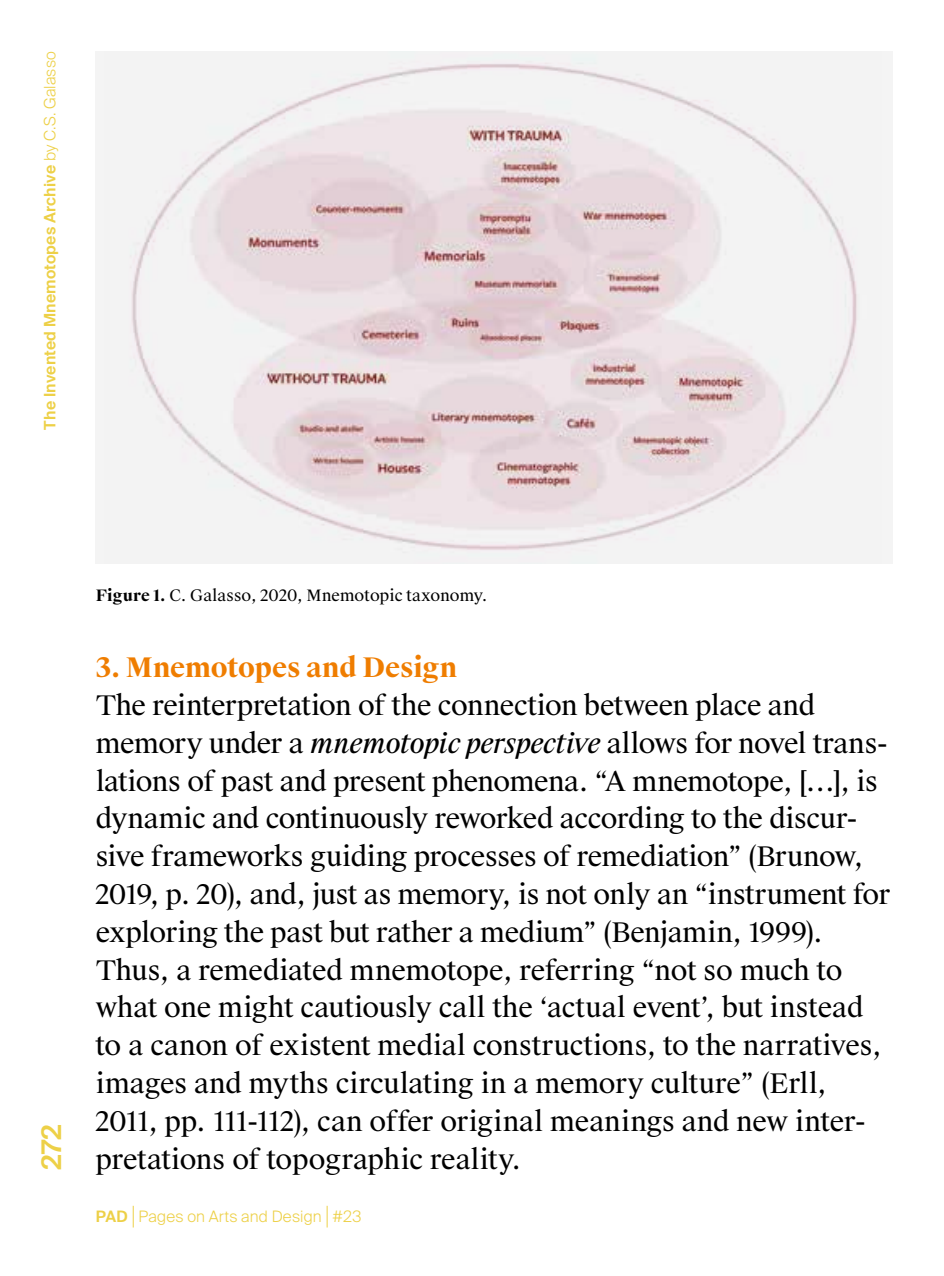
<style>
.page{position:relative;width:944px;height:1276px;background:#fff}
.page>*{position:absolute;margin:0;border:0;box-sizing:border-box;transform-origin:0 0}
.t1{font:27px/37.8px "Suisse Works";letter-spacing:-.01em;color:#000}
.t2{font:700 27px "Suisse Works";letter-spacing:-.01em;color:#ef7d00}
.t3{font:600 27px "Suisse Intl";color:#edd047}
.t4{font:15.75px "Suisse Works";letter-spacing:.005em;color:#000}
.t5{font:600 15.75px "Suisse Intl";letter-spacing:.015em;color:#edd047}
.t6{font:300 15.75px "Suisse Intl";letter-spacing:.015em;color:#edd047}
.s1{font-weight:300}
.s2{font-weight:700}
.s3{font-style:italic}
.s4{font-weight:600}
</style>
<div class="page">
<svg style="left:133px;top:1205px;width:1px;height:22px"></svg>
<svg style="left:327px;top:1205px;width:1px;height:22px"></svg>
<div style="left:96px;top:51px;width:797px;height:512px;background:#f4f4f4"></div>
<img style="left:132px;top:63px;width:725px;height:487px">
<p class="t5" style="left:41px;top:429px;width:380px;rotate:-90deg">The Invented Mnemotopes Archive <span class="s1">by C.S. Galasso</span></p>
<p class="t3" style="left:36px;top:1170px;width:47px;rotate:-90deg">272</p>
<p class="t4" style="left:96px;top:586px;width:393px"><span class="s2">Figure 1.</span> C. Galasso, 2020, Mnemotopic taxonomy.</p>
<p class="t2" style="left:96px;top:651px;width:363px">3. Mnemotopes and Design</p>
<p class="t1" style="left:96px;top:687px;width:796px">The reinterpretation of the connection between place and memory under a <span class="s3">mnemotopic perspective</span> allows for novel trans&shy;lations of past and present phenomena. “A mnemotope, […], is dynamic and continuously reworked according to the discur&shy;sive frameworks guiding processes of remediation” (Brunow, 2019, p. 20), and, just as memory, is not only an “instrument for exploring the past but rather a medium” (Benjamin, 1999).<br>Thus, a remediated mnemotope, referring “not so much to what one might cautiously call the ‘actual event’, but instead to a canon of existent medial constructions, to the narratives, images and myths circulating in a memory culture” (Erll, 2011, pp. 111-112), can offer original meanings and new inter&shy;pretations of topographic reality.</p>
<p class="t6" style="left:96px;top:1207px;width:267px"><span class="s4">PAD</span> Pages on Arts and Design #23</p>
</div>
